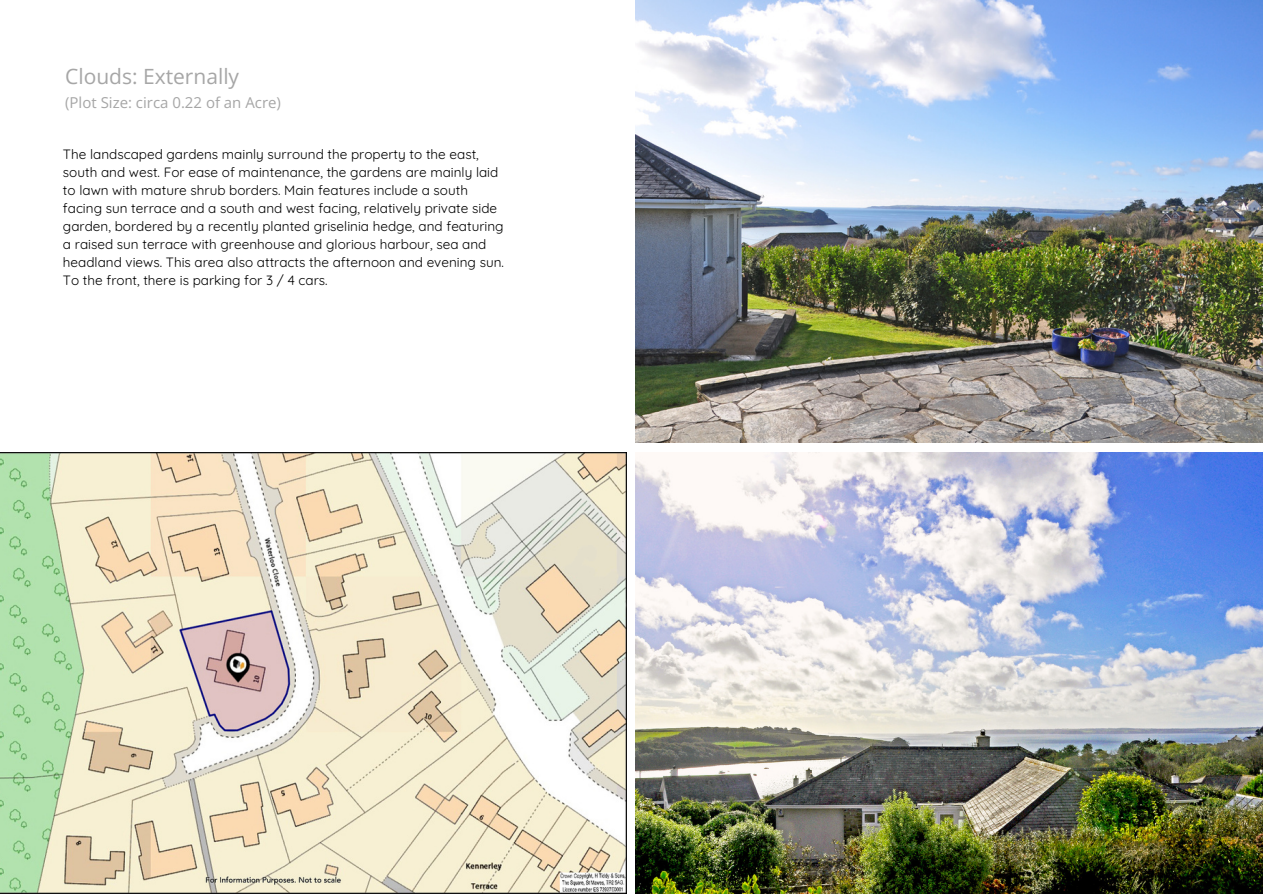
<style>
.page{position:relative;width:1263px;height:894px;background:#fff}
.page>*{position:absolute;margin:0;border:0;box-sizing:border-box;transform-origin:0 0}
.t1{font:21px "Open Sans";color:#a6a6a6}
.t2{font:15px "Open Sans";color:#a6a6a6}
.t3{font:13.5px/18px "Quicksand";color:#000}
</style>
<div class="page">
<img style="left:636px;top:0;width:626px;height:442px">
<img style="left:0;top:452px;width:626px;height:441px">
<img style="left:636px;top:452px;width:627px;height:441px">
<p class="t1" style="left:65px;top:62px;width:175px">Clouds: Externally</p>
<p class="t2" style="left:65px;top:92px;width:217px">(Plot Size: circa 0.22 of an Acre)</p>
<p class="t3" style="left:63px;top:144px;width:442px">The landscaped gardens mainly surround the property to the east, south and west. For ease of maintenance, the gardens are mainly laid to lawn with mature shrub borders. Main features include a south facing sun terrace and a south and west facing, relatively private side garden, bordered by a recently planted griselinia hedge, and featuring a raised sun terrace with greenhouse and glorious harbour, sea and headland views. This area also attracts the afternoon and evening sun.<br>To the front, there is parking for 3 / 4 cars.</p>
</div>
